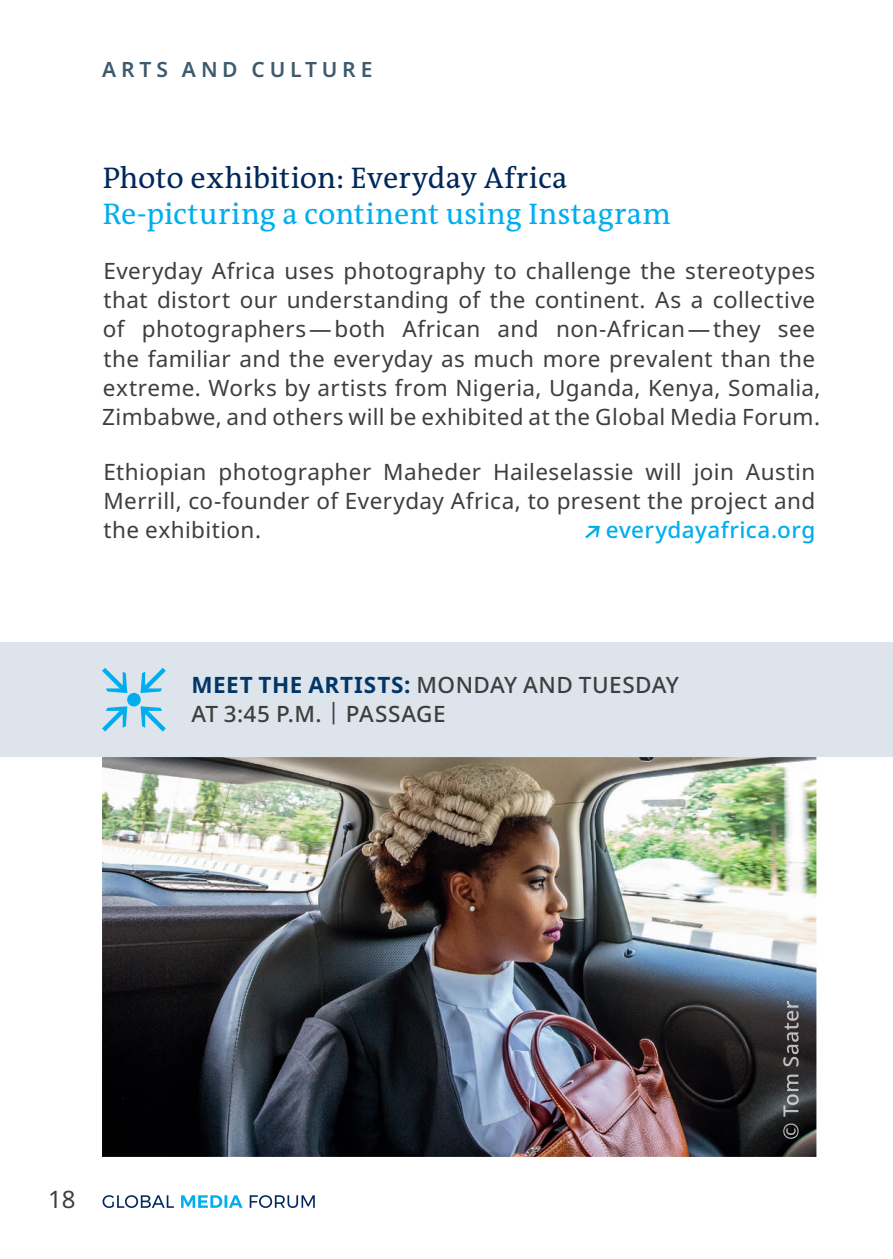
<style>
.page{position:relative;width:893px;height:1259px;background:#fff}
.page>*{position:absolute;margin:0;border:0;box-sizing:border-box;transform-origin:0 0}
.t1{font:30px "DW The Antiqua B W5 Plain";letter-spacing:.005em;color:#00aeef}
.t2{font:30px "DW The Antiqua B W5 Plain";letter-spacing:-.005em;color:#00285b}
.t3{font:24px "Noto Sans";color:#3e3e3f}
.t4{font:22.5px/29.4px "Noto Sans";letter-spacing:.02em;color:#3e3e3f}
.t5{font:500 22.5px/29.4px "Noto Sans";letter-spacing:.02em;color:#3e3e3f}
.t6{font:500 22.5px "Noto Sans";letter-spacing:.02em;color:#00aeef}
.t7{font:600 21px "Noto Sans";letter-spacing:.23em;color:#3d5a6e}
.s1{font-weight:700;color:#023667}
.s2{font-weight:400}
</style>
<div class="page">
<svg style="left:250px;top:1195px;width:65px;height:13px"></svg>
<svg style="left:181px;top:1195px;width:62px;height:12px"></svg>
<svg style="left:103px;top:1195px;width:71px;height:13px"></svg>
<img style="left:102px;top:757px;width:714px;height:400px">
<div style="left:0;top:642px;width:893px;height:115px;background:#dde4eb"></div>
<svg style="left:141px;top:706px;width:25px;height:25px"></svg>
<svg style="left:102px;top:668px;width:25px;height:25px"></svg>
<svg style="left:141px;top:668px;width:25px;height:25px"></svg>
<svg style="left:102px;top:706px;width:25px;height:25px"></svg>
<div style="left:127px;top:693px;width:14px;height:13px;background:#00aeef;border-radius:50%"></div>
<svg style="left:585px;top:526px;width:15px;height:12px"></svg>
<img style="left:783px;top:1123px;width:16px;height:16px">
<img style="left:783px;top:1000px;width:16px;height:116px">
<p class="t7" style="left:102px;top:54px;width:272px">ARTS AND CULTURE</p>
<h1 class="t2" style="left:103px;top:159px;width:466px">Photo exhibition: Everyday Africa</h1>
<h1 class="t1" style="left:103px;top:195px;width:569px">Re-picturing a continent using Instagram</h1>
<p class="t4" style="left:102px;top:256px;width:720px">Everyday Africa uses photography to challenge the stereotypes that distort our understanding of the continent. As a collective of photographers — both African and non-African — they see the familiar and the everyday as much more prevalent than the extreme. Works by artists from Nigeria, Uganda, Kenya, Somalia, Zimbabwe, and others will be exhibited at the Global Media Forum.</p>
<p class="t4" style="left:103px;top:457px;width:713px;text-align:justify">Ethiopian photographer Maheder Haileselassie will join Austin Merrill, co-founder of Everyday Africa, to present the project and the exhibition.</p>
<p class="t6" style="left:606px;top:514px;width:211px">everydayafrica.org</p>
<p class="t5" style="left:191px;top:671px;width:489px"><span class="s1">MEET THE ARTISTS:</span> MONDAY AND TUESDAY<br>AT 3:45 P.M. <span class="s2">|</span> PASSAGE</p>
<p class="t3" style="left:48px;top:1182px;width:29px">18</p>
</div>
